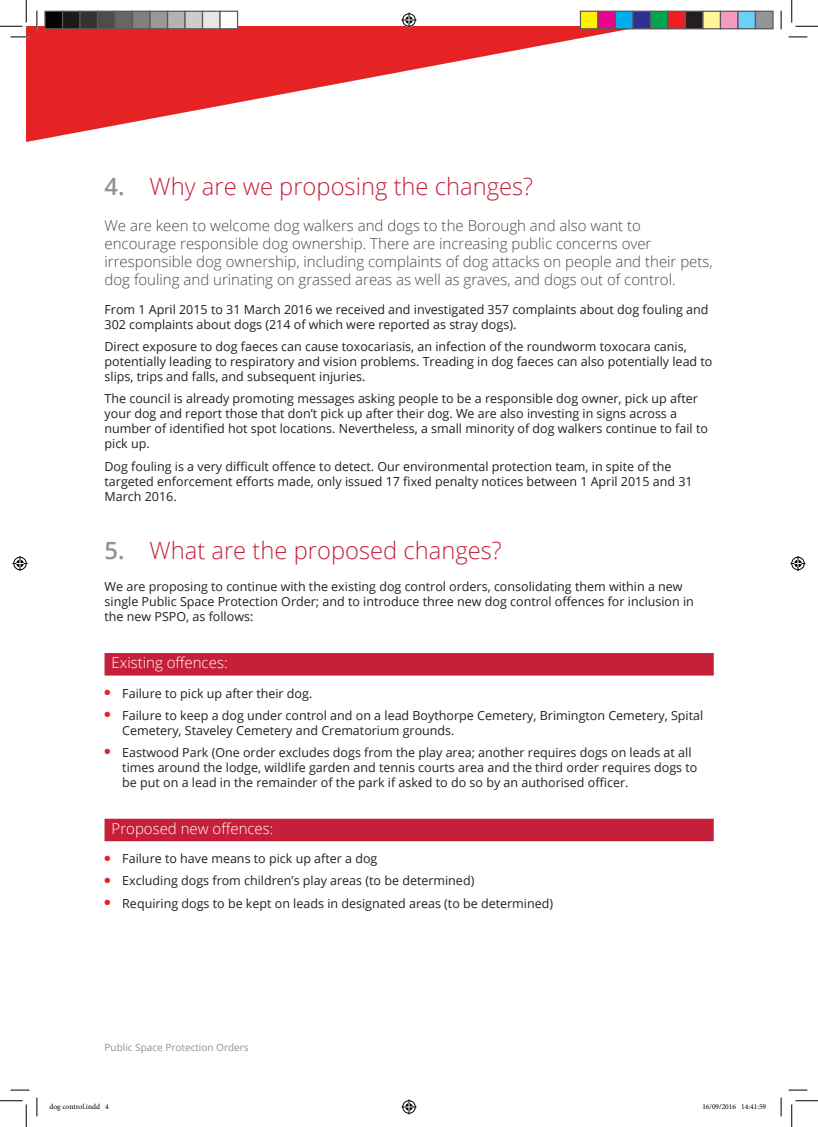
<style>
.page{position:relative;width:818px;height:1127px;background:#fff}
.page>*{position:absolute;margin:0;border:0;box-sizing:border-box;transform-origin:0 0}
.t1{font:300 23.75px "Open Sans";color:#c61f39}
.t2{font:300 15px/18px "Open Sans";color:#494847}
.t3{font:300 15px "Open Sans";color:#fff}
.t4{font:12.5px/15px "Open Sans";color:#231f20}
.t5{font:10px "Open Sans";color:#8d9498}
.t6{font:7.5px "Minion Pro";color:#000}
.s1{font-weight:600;color:#8d9498}
</style>
<div class="page">
<svg style="left:26px;top:26px;width:671px;height:116px"></svg>
<div style="left:105px;top:653px;width:609px;height:22px;background:#c61f39"></div>
<div style="left:105px;top:818px;width:609px;height:23px;background:#c61f39"></div>
<svg style="left:11px;top:36px;width:18px;height:2px"></svg>
<svg style="left:788px;top:36px;width:19px;height:2px"></svg>
<svg style="left:11px;top:1089px;width:18px;height:1px"></svg>
<svg style="left:788px;top:1089px;width:19px;height:1px"></svg>
<svg style="left:36px;top:11px;width:2px;height:18px"></svg>
<svg style="left:36px;top:1097px;width:2px;height:18px"></svg>
<svg style="left:780px;top:11px;width:2px;height:18px"></svg>
<svg style="left:780px;top:1097px;width:2px;height:18px"></svg>
<svg style="left:0;top:0;width:27px;height:27px"></svg>
<svg style="left:0;top:1100px;width:27px;height:26px"></svg>
<svg style="left:791px;top:0;width:27px;height:27px"></svg>
<svg style="left:791px;top:1100px;width:27px;height:26px"></svg>
<svg style="left:401px;top:13px;width:15px;height:15px"></svg>
<svg style="left:401px;top:1099px;width:15px;height:15px"></svg>
<svg style="left:13px;top:556px;width:15px;height:15px"></svg>
<svg style="left:790px;top:556px;width:15px;height:15px"></svg>
<div style="left:45px;top:11px;width:18px;height:18px;background:#000"></div>
<div style="left:44px;top:11px;width:19px;height:18px;border:1px solid #595959"></div>
<div style="left:63px;top:11px;width:17px;height:18px;background:#1a1a1a"></div>
<div style="left:62px;top:11px;width:19px;height:18px;border:1px solid #595959"></div>
<div style="left:80px;top:11px;width:18px;height:18px;background:#333"></div>
<div style="left:79px;top:11px;width:19px;height:18px;border:1px solid #595959"></div>
<div style="left:98px;top:11px;width:17px;height:18px;background:#4d4d4d"></div>
<div style="left:97px;top:11px;width:19px;height:18px;border:1px solid #595959"></div>
<div style="left:115px;top:11px;width:18px;height:18px;background:#666"></div>
<div style="left:114px;top:11px;width:19px;height:18px;border:1px solid #595959"></div>
<div style="left:133px;top:11px;width:17px;height:18px;background:#808080"></div>
<div style="left:132px;top:11px;width:19px;height:18px;border:1px solid #595959"></div>
<div style="left:150px;top:11px;width:18px;height:18px;background:#999"></div>
<div style="left:149px;top:11px;width:19px;height:18px;border:1px solid #595959"></div>
<div style="left:168px;top:11px;width:17px;height:18px;background:#b3b3b3"></div>
<div style="left:167px;top:11px;width:19px;height:18px;border:1px solid #595959"></div>
<div style="left:185px;top:11px;width:18px;height:18px;background:#ccc"></div>
<div style="left:184px;top:11px;width:19px;height:18px;border:1px solid #595959"></div>
<div style="left:203px;top:11px;width:17px;height:18px;background:#e6e6e6"></div>
<div style="left:202px;top:11px;width:19px;height:18px;border:1px solid #595959"></div>
<div style="left:220px;top:11px;width:18px;height:18px;background:#fff"></div>
<div style="left:219px;top:11px;width:19px;height:18px;border:1px solid #595959"></div>
<div style="left:580px;top:11px;width:18px;height:18px;background:#fff101"></div>
<div style="left:580px;top:11px;width:18px;height:18px;border:1px solid #595959"></div>
<div style="left:598px;top:11px;width:17px;height:18px;background:#ed028c"></div>
<div style="left:597px;top:11px;width:19px;height:18px;border:1px solid #595959"></div>
<div style="left:615px;top:11px;width:18px;height:18px;background:#00aeef"></div>
<div style="left:615px;top:11px;width:18px;height:18px;border:1px solid #595959"></div>
<div style="left:633px;top:11px;width:17px;height:18px;background:#2e3092"></div>
<div style="left:632px;top:11px;width:19px;height:18px;border:1px solid #595959"></div>
<div style="left:650px;top:11px;width:18px;height:18px;background:#00a54f"></div>
<div style="left:650px;top:11px;width:18px;height:18px;border:1px solid #595959"></div>
<div style="left:668px;top:11px;width:17px;height:18px;background:#ee1d23"></div>
<div style="left:667px;top:11px;width:19px;height:18px;border:1px solid #595959"></div>
<div style="left:685px;top:11px;width:18px;height:18px;background:#231f20"></div>
<div style="left:685px;top:11px;width:18px;height:18px;border:1px solid #595959"></div>
<div style="left:703px;top:11px;width:17px;height:18px;background:#fff79a"></div>
<div style="left:702px;top:11px;width:19px;height:18px;border:1px solid #595959"></div>
<div style="left:720px;top:11px;width:18px;height:18px;background:#f499c2"></div>
<div style="left:720px;top:11px;width:18px;height:18px;border:1px solid #595959"></div>
<div style="left:738px;top:11px;width:17px;height:18px;background:#6bcff6"></div>
<div style="left:737px;top:11px;width:19px;height:18px;border:1px solid #595959"></div>
<div style="left:755px;top:11px;width:18px;height:18px;background:#939598"></div>
<div style="left:755px;top:11px;width:18px;height:18px;border:1px solid #595959"></div>
<h1 class="t1" style="left:105px;top:170px;width:430px"><span class="s1">4.</span> Why are we proposing the changes?</h1>
<p class="t2" style="left:105px;top:216px;width:610px">We are keen to welcome dog walkers and dogs to the Borough and also want to encourage responsible dog ownership. There are increasing public concerns over irresponsible dog ownership, including complaints of dog attacks on people and their pets, dog fouling and urinating on grassed areas as well as graves, and dogs out of control.</p>
<p class="t4" style="left:105px;top:302px;width:605px">From 1 April 2015 to 31 March 2016 we received and investigated 357 complaints about dog fouling and<br>302 complaints about dogs (214 of which were reported as stray dogs).</p>
<p class="t4" style="left:105px;top:339px;width:609px">Direct exposure to dog faeces can cause toxocariasis, an infection of the roundworm toxocara canis, potentially leading to respiratory and vision problems. Treading in dog faeces can also potentially lead to slips, trips and falls, and subsequent injuries.</p>
<p class="t4" style="left:105px;top:391px;width:605px">The council is already promoting messages asking people to be a responsible dog owner, pick up after your dog and report those that don’t pick up after their dog. We are also investing in signs across a number of identified hot spot locations. Nevertheless, a small minority of dog walkers continue to fail to pick up.</p>
<p class="t4" style="left:105px;top:458px;width:590px">Dog fouling is a very difficult offence to detect. Our environmental protection team, in spite of the targeted enforcement efforts made, only issued 17 fixed penalty notices between 1 April 2015 and 31<br>March 2016.</p>
<h1 class="t1" style="left:105px;top:533px;width:399px"><span class="s1">5.</span> What are the proposed changes?</h1>
<p class="t4" style="left:105px;top:578px;width:591px">We are proposing to continue with the existing dog control orders, consolidating them within a new single Public Space Protection Order; and to introduce three new dog control offences for inclusion in the new PSPO, as follows:</p>
<p class="t3" style="left:112px;top:652px;width:117px">Existing offences:</p>
<p class="t4" style="left:105px;top:685px;width:209px"><sup>●</sup> Failure to pick up after their dog.</p>
<p class="t4" style="left:122px;top:707px;width:582px;text-indent:-18px"><sup>●</sup> Failure to keep a dog under control and on a lead Boythorpe Cemetery, Brimington Cemetery, Spital<br>Cemetery, Staveley Cemetery and Crematorium grounds.</p>
<p class="t4" style="left:122px;top:744px;width:577px;text-indent:-18px"><sup>●</sup> Eastwood Park (One order excludes dogs from the play area; another requires dogs on leads at all times around the lodge, wildlife garden and tennis courts area and the third order requires dogs to be put on a lead in the remainder of the park if asked to do so by an authorised officer.</p>
<p class="t3" style="left:112px;top:818px;width:163px">Proposed new offences:</p>
<p class="t4" style="left:105px;top:850px;width:274px"><sup>●</sup> Failure to have means to pick up after a dog</p>
<p class="t4" style="left:105px;top:872px;width:371px"><sup>●</sup> Excluding dogs from children’s play areas (to be determined)</p>
<p class="t4" style="left:105px;top:894px;width:450px"><sup>●</sup> Requiring dogs to be kept on leads in designated areas (to be determined)</p>
<p class="t5" style="left:105px;top:1040px;width:146px">Public Space Protection Orders</p>
<p class="t6" style="left:49px;top:1101px;width:61px">dog control.indd 4</p>
<p class="t6" style="left:702px;top:1101px;width:65px">16/09/2016 14:41:59</p>
</div>
